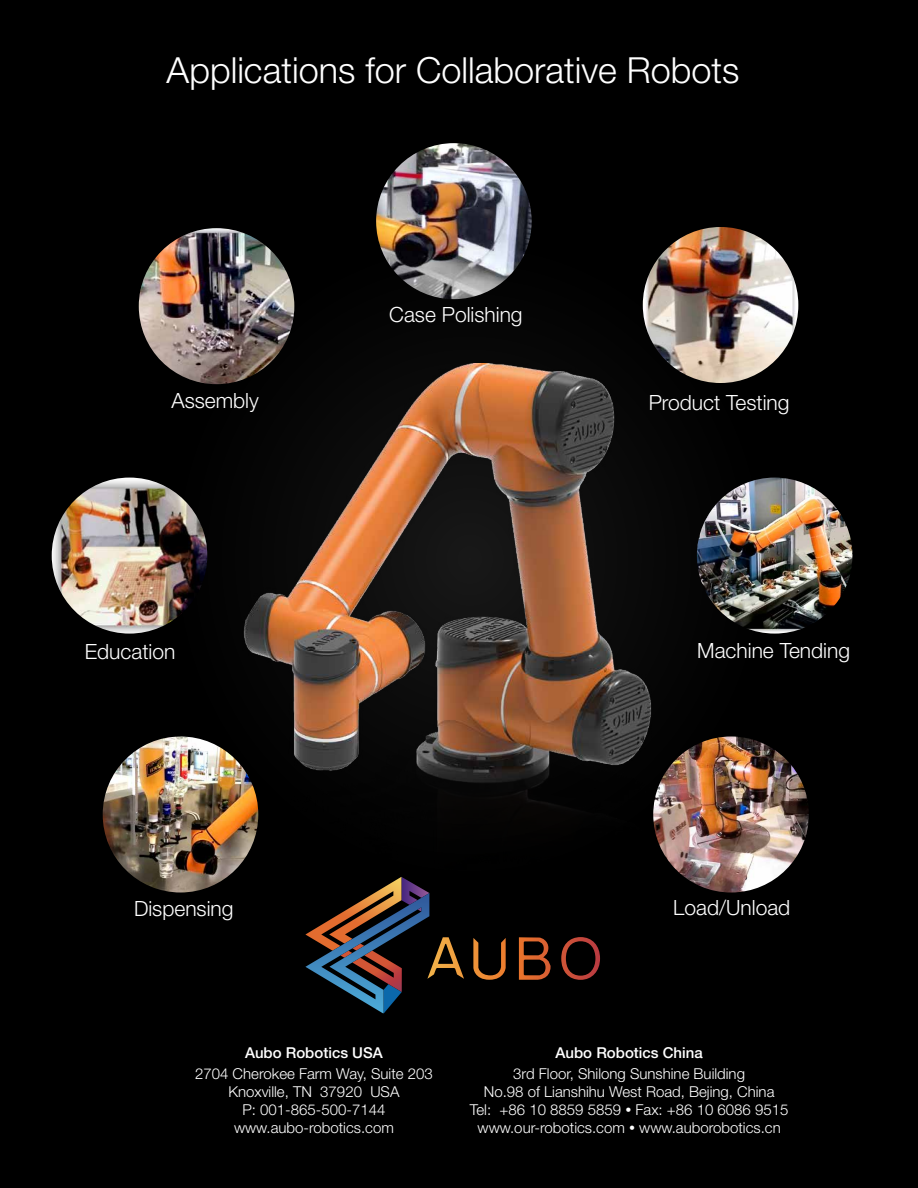
<style>
.page{position:relative;width:918px;height:1188px;background:#000}
.page>*{position:absolute;margin:0;border:0;box-sizing:border-box;transform-origin:0 0}
.t1{font:300 36px "Helvetica Neue";color:#fff}
.t2{font:300 21px "Helvetica Neue";color:#fff}
.t3{font:300 15px/18px "Helvetica Neue";color:#fff;text-align:center}
.t4{font:500 15px "Helvetica Neue";color:#fff}
.s1{font-size:12px}
</style>
<div class="page">
<img style="left:146px;top:363px;width:625px;height:501px">
<img style="left:643px;top:227px;width:155px;height:156px;border-radius:78px">
<img style="left:52px;top:478px;width:155px;height:156px;border-radius:78px">
<img style="left:697px;top:478px;width:155px;height:156px;border-radius:78px">
<img style="left:653px;top:736px;width:156px;height:157px;border-radius:78px">
<img style="left:376px;top:143px;width:156px;height:156px;border-radius:78px">
<img style="left:103px;top:736px;width:155px;height:157px;border-radius:78px">
<img style="left:139px;top:228px;width:155px;height:156px;border-radius:78px">
<svg style="left:305px;top:877px;width:295px;height:136px"></svg>
<h1 class="t1" style="left:167px;top:48px;width:574px">Applications for Collaborative Robots</h1>
<h2 class="t2" style="left:171px;top:388px;width:89px">Assembly</h2>
<h2 class="t2" style="left:389px;top:302px;width:135px">Case Polishing</h2>
<h2 class="t2" style="left:649px;top:389px;width:142px">Product Testing</h2>
<h2 class="t2" style="left:85px;top:639px;width:92px">Education</h2>
<h2 class="t2" style="left:697px;top:638px;width:154px">Machine Tending</h2>
<h2 class="t2" style="left:134px;top:896px;width:101px">Dispensing</h2>
<h2 class="t2" style="left:673px;top:895px;width:119px">Load/Unload</h2>
<p class="t4" style="left:245px;top:1043px;width:139px">Aubo Robotics USA</p>
<p class="t3" style="left:195px;top:1064px;width:239px">2704 Cherokee Farm Way, Suite 203<br>Knoxville, TN 37920 USA<br>P: 001-865-500-7144 www.aubo-robotics.com</p>
<p class="t4" style="left:556px;top:1043px;width:149px">Aubo Robotics China</p>
<p class="t3" style="left:470px;top:1064px;width:320px">3rd Floor, Shilong Sunshine Building<br>No.98 of Lianshihu West Road, Bejing, China<br>Tel: +86 10 8859 5859 <span class="s1">•</span> Fax: +86 10 6086 9515 www.our-robotics.com <span class="s1">•</span> www.auborobotics.cn</p>
</div>
